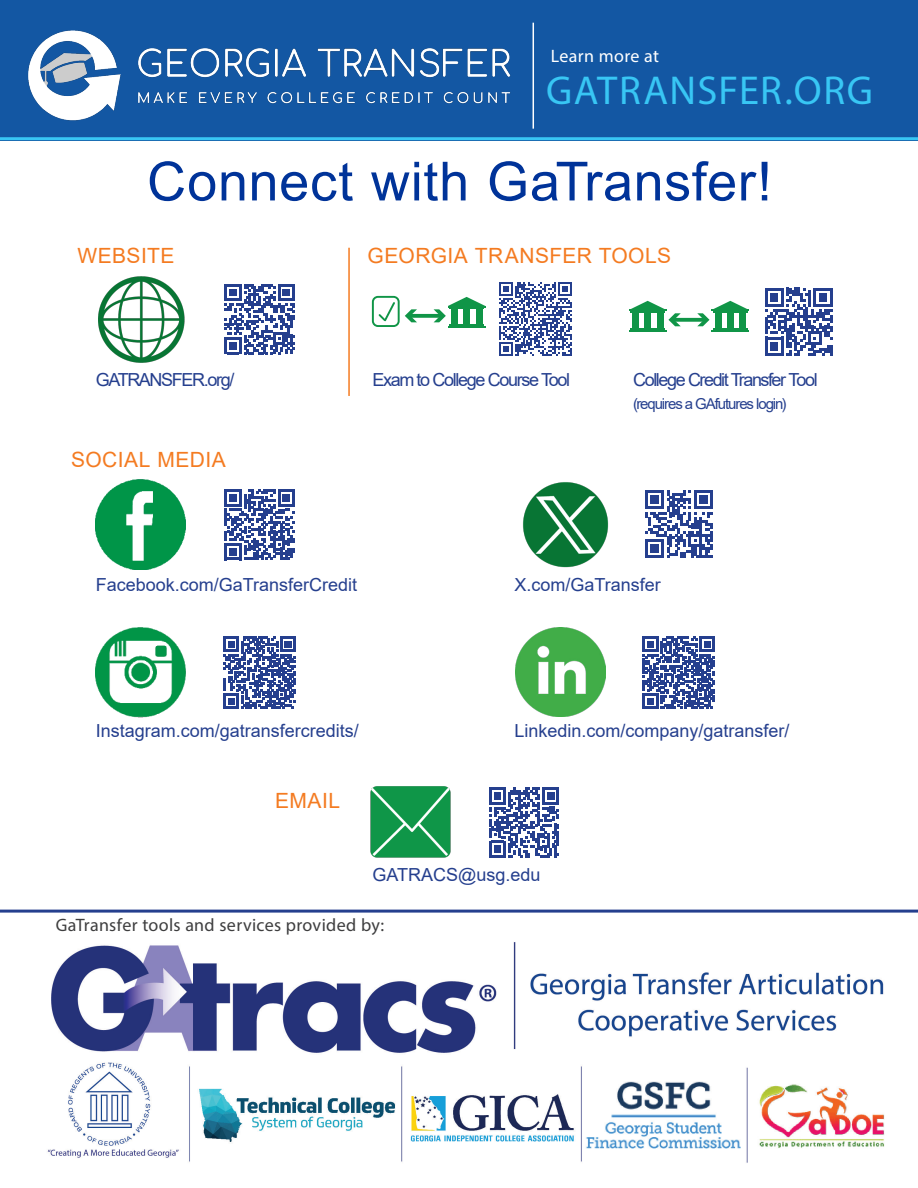
<style>
.page{position:relative;width:918px;height:1188px;background:#fff}
.page>*{position:absolute;margin:0;border:0;box-sizing:border-box;transform-origin:0 0}
.t1{font:54px "Arial";letter-spacing:.01em;color:#039}
.t2{font:40.5px "Myriad Pro";letter-spacing:.035em;color:#38c6f4}
.t3{font:21px "Arial";letter-spacing:.02em;color:#f47b21}
.t4{font:18px "Arial";color:#253f8e}
.t5{font:18px "Arial";letter-spacing:-.075em;color:#253f8e}
.t6{font:18px "Myriad Pro";letter-spacing:.02em;color:#3e3e3f}
.t7{font:18px "Arial";letter-spacing:-.08em;color:#253f8e}
.t8{font:18px "Myriad Pro";letter-spacing:.015em;color:#fff}
.t9{font:15px "Arial";letter-spacing:-.075em;color:#253f8e}
</style>
<div class="page">
<img style="left:47px;top:942px;width:838px;height:221px">
<div style="left:0;top:0;width:918px;height:140px;background:#1357a3"></div>
<img style="left:28px;top:30px;width:483px;height:91px">
<hr style="left:533px;top:23px;width:1px;height:106px;background:#fff">
<hr style="left:0;top:137px;width:918px;height:3px;background:#38c6f4">
<hr style="left:0;top:910px;width:918px;height:3px;background:#253f8e">
<img style="left:96px;top:480px;width:89px;height:89px">
<img style="left:96px;top:627px;width:89px;height:90px">
<svg style="left:224px;top:489px;width:71px;height:71px"></svg>
<svg style="left:224px;top:637px;width:72px;height:72px"></svg>
<img style="left:98px;top:276px;width:87px;height:87px">
<svg style="left:224px;top:284px;width:71px;height:70px"></svg>
<hr style="left:348px;top:248px;width:2px;height:148px;background:#f47b21">
<svg style="left:499px;top:282px;width:73px;height:74px"></svg>
<img style="left:516px;top:627px;width:89px;height:90px">
<svg style="left:643px;top:637px;width:72px;height:72px"></svg>
<img style="left:370px;top:786px;width:81px;height:72px">
<svg style="left:489px;top:787px;width:70px;height:71px"></svg>
<div style="left:451px;top:309px;width:7px;height:15px;background:#109547"></div>
<div style="left:464px;top:309px;width:6px;height:15px;background:#109547"></div>
<div style="left:476px;top:309px;width:6px;height:15px;background:#109547"></div>
<hr style="left:448px;top:326px;width:37px;height:1px;background:#109547">
<hr style="left:449px;top:325px;width:35px;height:1px;background:#109547">
<svg style="left:417px;top:314px;width:17px;height:4px"></svg>
<svg style="left:405px;top:309px;width:12px;height:13px"></svg>
<svg style="left:434px;top:297px;width:51px;height:25px"></svg>
<div style="left:372px;top:296px;width:28px;height:31px;border:2px solid #109547;border-radius:5px"></div>
<svg style="left:378px;top:302px;width:17px;height:20px"></svg>
<div style="left:715px;top:313px;width:6px;height:15px;background:#109547"></div>
<div style="left:727px;top:313px;width:7px;height:15px;background:#109547"></div>
<div style="left:740px;top:313px;width:6px;height:15px;background:#109547"></div>
<hr style="left:712px;top:330px;width:37px;height:1px;background:#109547">
<hr style="left:713px;top:329px;width:35px;height:1px;background:#109547">
<svg style="left:681px;top:318px;width:16px;height:4px"></svg>
<svg style="left:697px;top:301px;width:52px;height:25px"></svg>
<div style="left:632px;top:313px;width:7px;height:15px;background:#109547"></div>
<svg style="left:629px;top:301px;width:52px;height:25px"></svg>
<hr style="left:629px;top:310px;width:37px;height:1px;background:#109547">
<div style="left:645px;top:313px;width:6px;height:15px;background:#109547"></div>
<div style="left:657px;top:313px;width:6px;height:15px;background:#109547"></div>
<hr style="left:629px;top:330px;width:37px;height:1px;background:#109547">
<hr style="left:630px;top:329px;width:35px;height:1px;background:#109547">
<hr style="left:630px;top:311px;width:35px;height:1px;background:#109547">
<img style="left:523px;top:482px;width:86px;height:86px">
<svg style="left:765px;top:288px;width:68px;height:68px"></svg>
<svg style="left:645px;top:490px;width:68px;height:68px"></svg>
<p class="t8" style="left:551px;top:45px;width:110px">Learn more at</p>
<p class="t2" style="left:546px;top:66px;width:329px">GATRANSFER.ORG</p>
<p class="t1" style="left:147px;top:144px;width:626px">Connect with GaTransfer!</p>
<p class="t3" style="left:78px;top:241px;width:98px">WEBSITE</p>
<p class="t5" style="left:96px;top:367px;width:140px">GATRANSFER.org/</p>
<p class="t3" style="left:71px;top:445px;width:156px">SOCIAL MEDIA</p>
<p class="t3" style="left:368px;top:241px;width:305px">GEORGIA TRANSFER TOOLS</p>
<p class="t5" style="left:372px;top:367px;width:199px">Exam to College Course Tool</p>
<p class="t7" style="left:633px;top:367px;width:186px">College Credit Transfer Tool</p>
<p class="t9" style="left:633px;top:393px;width:155px">(requires a GAfutures login)</p>
<p class="t4" style="left:96px;top:572px;width:263px">Facebook.com/GaTransferCredit</p>
<p class="t4" style="left:514px;top:572px;width:148px">X.com/GaTransfer</p>
<p class="t4" style="left:96px;top:718px;width:265px">Instagram.com/gatransfercredits/</p>
<p class="t3" style="left:275px;top:786px;width:67px">EMAIL</p>
<p class="t4" style="left:514px;top:718px;width:277px">Linkedin.com/company/gatransfer/</p>
<p class="t4" style="left:372px;top:862px;width:169px">GATRACS@usg.edu</p>
<p class="t6" style="left:56px;top:913px;width:330px">GaTransfer tools and services provided by:</p>
</div>
